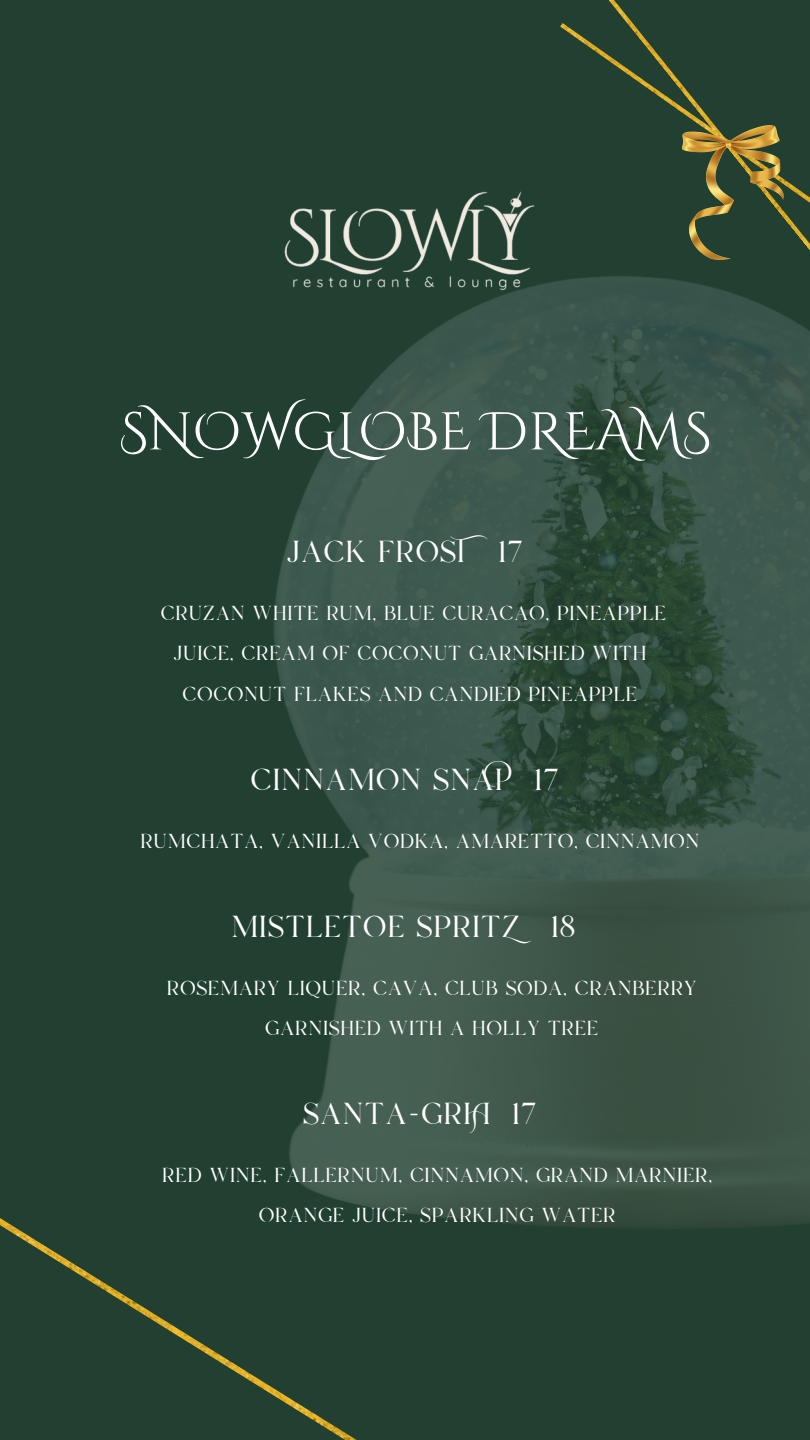
<style>
.page{position:relative;width:810px;height:1440px;background:#214032}
.page>*{position:absolute;margin:0;border:0;box-sizing:border-box;transform-origin:0 0}
.t1{font:52.9px "Cinzel Decorative";color:#fff}
.t2{font:43.4px "Hello Paris Serif";color:#fff}
.t3{font:28.9px/40.3px "Hello Paris Serif";color:#fff;text-align:center}
</style>
<div class="page">
<img style="left:608px;top:0;width:201px;height:197px">
<img style="left:274px;top:197px;width:536px;height:1032px">
<img style="left:0;top:1126px;width:379px;height:314px">
<img style="left:276px;top:191px;width:258px;height:133px">
<img style="left:682px;top:126px;width:101px;height:133px">
<p class="t1" style="left:119px;top:398px;width:594px">SNOWGLOBE DREAMS</p>
<p class="t2" style="left:286px;top:532px;width:239px">jack frosT17</p>
<p class="t3" style="left:161px;top:594px;width:507px">cruzan white rum, blue curacao, pineapple juice, cream of coconut garnished with coconut flakes and candied pineapple</p>
<p class="t2" style="left:250px;top:759px;width:311px">cinnamon snaP 17</p>
<p class="t3" style="left:140px;top:822px;width:561px">rumchata, vanilla vodka, amaretto, cinnamon</p>
<p class="t2" style="left:231px;top:907px;width:346px">mistletoe spritZ 18</p>
<h1 class="t3" style="left:166px;top:969px;width:532px">rosemary liquer, cava, club soda, cranberry</h1>
<h2 class="t3" style="left:265px;top:1009px;width:335px">garnished with a holly tree</h2>
<p class="t2" style="left:302px;top:1094px;width:237px">santa-griA 17</p>
<h2 class="t3" style="left:162px;top:1156px;width:552px">red wine, fallernum, cinnamon, grand marnier, orange juice, sparkling water</h2>
</div>
